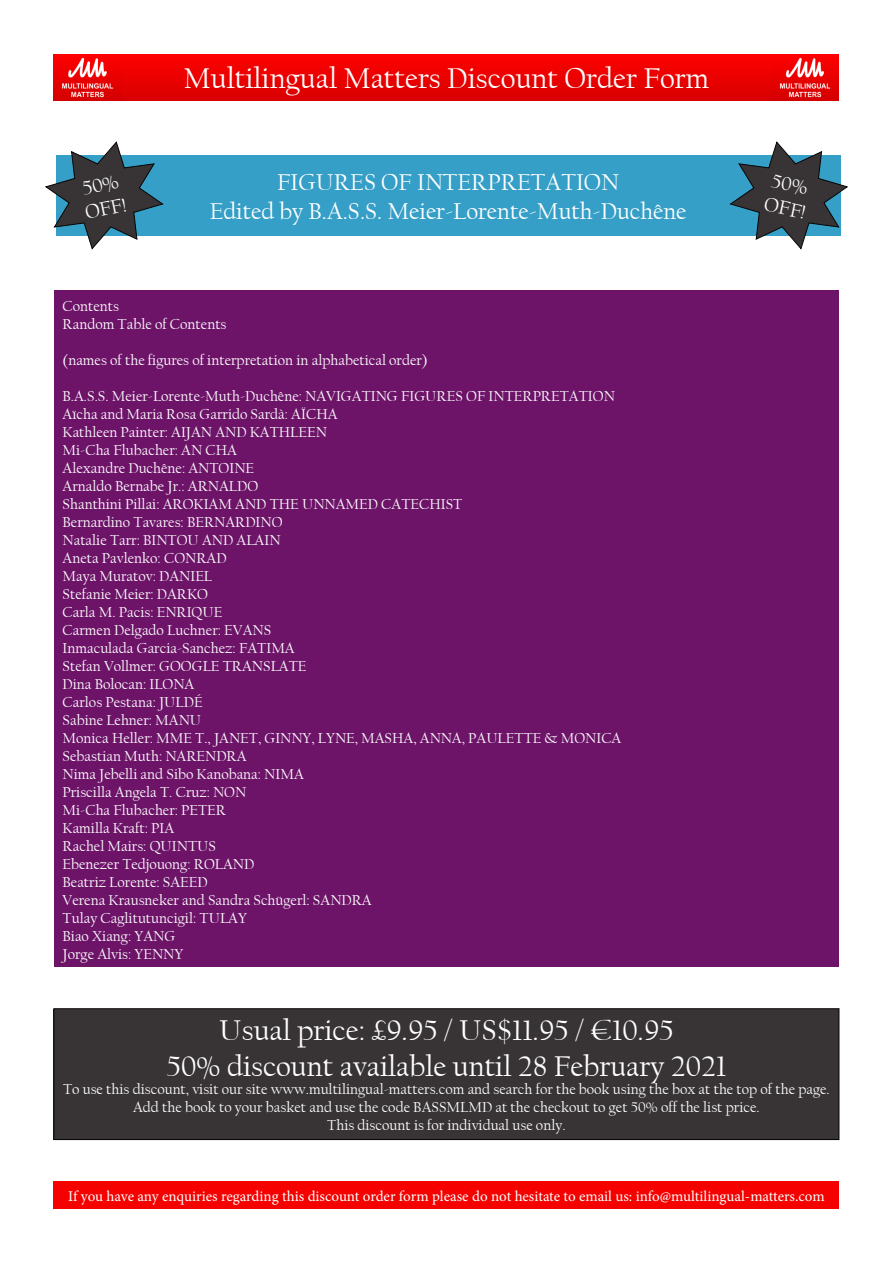
<style>
.page{position:relative;width:893px;height:1263px;background:#fff}
.page>*{position:absolute;margin:0;border:0;box-sizing:border-box;transform-origin:0 0}
.t1{font:30px "Californian FB";color:#fff}
.t2{font:24px "Californian FB";color:#fff}
.t3{font:20.4px/24.5px "Californian FB";color:#fff}
.t4{font:15px/18px "Californian FB";color:#fff;text-align:center}
.t5{font:15px "Minion Pro";letter-spacing:-.005em;color:#fff}
</style>
<div class="page">
<div style="left:54px;top:54px;width:785px;height:46px;background:linear-gradient(to bottom,#fd0100,#da0100)"></div>
<img style="left:54px;top:54px;width:67px;height:46px">
<img style="left:771px;top:54px;width:68px;height:46px">
<div style="left:54px;top:1181px;width:785px;height:28px;background:#f50100"></div>
<div style="left:54px;top:291px;width:785px;height:676px;background:#6d1469"></div>
<div style="left:56px;top:155px;width:784px;height:81px;background:#359fc7"></div>
<svg style="left:729px;top:141px;width:119px;height:109px"></svg>
<svg style="left:45px;top:141px;width:119px;height:109px"></svg>
<div style="left:54px;top:1009px;width:785px;height:130px;background:#383435"></div>
<div style="left:54px;top:1008px;width:785px;height:132px;border:1px solid #040503"></div>
<p class="t3" style="left:78px;top:177px;width:43px;rotate:-12deg">50%<br>OFF!</p>
<p class="t1" style="left:184px;top:62px;width:527px">Multilingual Matters Discount Order Form</p>
<p class="t2" style="left:277px;top:169px;width:343px">FIGURES OF INTERPRETATION</p>
<p class="t2" style="left:210px;top:198px;width:478px">Edited by B.A.S.S. Meier-Lorente-Muth-Duchêne</p>
<p class="t4" style="left:63px;top:297px;width:58px">Contents</p>
<p class="t4" style="left:63px;top:315px;width:165px">Random Table of Contents</p>
<p class="t4" style="left:63px;top:351px;width:367px">(names of the figures of interpretation in alphabetical order)</p>
<p class="t4" style="left:63px;top:387px;width:554px">B.A.S.S. Meier-Lorente-Muth-Duchêne: NAVIGATING FIGURES OF INTERPRETATION</p>
<p class="t4" style="left:63px;top:405px;width:276px">Aïcha and Maria Rosa Garrido Sardà: AÏCHA</p>
<p class="t4" style="left:63px;top:423px;width:266px">Kathleen Painter: AIJAN AND KATHLEEN</p>
<p class="t4" style="left:63px;top:441px;width:176px">Mi-Cha Flubacher: AN CHA</p>
<p class="t4" style="left:63px;top:459px;width:193px">Alexandre Duchêne: ANTOINE</p>
<p class="t4" style="left:63px;top:477px;width:197px">Arnaldo Bernabe Jr.: ARNALDO</p>
<p class="t4" style="left:63px;top:495px;width:401px">Shanthini Pillai: AROKIAM AND THE UNNAMED CATECHIST</p>
<p class="t4" style="left:63px;top:513px;width:221px">Bernardino Tavares: BERNARDINO</p>
<p class="t4" style="left:63px;top:531px;width:219px">Natalie Tarr: BINTOU AND ALAIN</p>
<p class="t4" style="left:63px;top:549px;width:166px">Aneta Pavlenko: CONRAD</p>
<p class="t4" style="left:63px;top:567px;width:151px">Maya Muratov: DANIEL</p>
<p class="t4" style="left:63px;top:585px;width:147px">Stefanie Meier: DARKO</p>
<p class="t4" style="left:63px;top:603px;width:161px">Carla M. Pacis: ENRIQUE</p>
<p class="t4" style="left:63px;top:621px;width:210px">Carmen Delgado Luchner: EVANS</p>
<p class="t4" style="left:63px;top:639px;width:234px">Inmaculada Garcia-Sanchez: FATIMA</p>
<p class="t4" style="left:63px;top:657px;width:245px">Stefan Vollmer: GOOGLE TRANSLATE</p>
<p class="t4" style="left:63px;top:675px;width:133px">Dina Bolocan: ILONA</p>
<p class="t4" style="left:63px;top:693px;width:142px">Carlos Pestana: JULDÉ</p>
<p class="t4" style="left:63px;top:711px;width:140px">Sabine Lehner: MANU</p>
<p class="t4" style="left:63px;top:729px;width:560px">Monica Heller: MME T., JANET, GINNY, LYNE, MASHA, ANNA, PAULETTE &amp; MONICA</p>
<p class="t4" style="left:63px;top:747px;width:186px">Sebastian Muth: NARENDRA</p>
<p class="t4" style="left:63px;top:765px;width:243px">Nima Jebelli and Sibo Kanobana: NIMA</p>
<p class="t4" style="left:63px;top:783px;width:185px">Priscilla Angela T. Cruz: NON</p>
<p class="t4" style="left:63px;top:801px;width:165px">Mi-Cha Flubacher: PETER</p>
<p class="t4" style="left:63px;top:819px;width:113px">Kamilla Kraft: PIA</p>
<p class="t4" style="left:63px;top:837px;width:155px">Rachel Mairs: QUINTUS</p>
<p class="t4" style="left:63px;top:855px;width:193px">Ebenezer Tedjouong: ROLAND</p>
<p class="t4" style="left:63px;top:873px;width:147px">Beatriz Lorente: SAEED</p>
<p class="t4" style="left:63px;top:891px;width:311px">Verena Krausneker and Sandra Schügerl: SANDRA</p>
<p class="t4" style="left:63px;top:909px;width:186px">Tulay Caglitutuncigil: TULAY</p>
<p class="t4" style="left:63px;top:927px;width:114px">Biao Xiang: YANG</p>
<p class="t4" style="left:63px;top:945px;width:122px">Jorge Alvis: YENNY</p>
<p class="t3" style="left:772px;top:168px;width:43px;rotate:12deg">50%<br>OFF!</p>
<p class="t1" style="left:219px;top:1014px;width:456px">Usual price: £9.95 / US$11.95 / €10.95</p>
<p class="t1" style="left:167px;top:1050px;width:561px">50% discount available until 28 February 2021</p>
<p class="t4" style="left:63px;top:1080px;width:768px">To use this discount, visit our site www.multilingual-matters.com and search for the book using the box at the top of the page.<br>Add the book to your basket and use the code BASSMLMD at the checkout to get 50% off the list price.</p>
<p class="t4" style="left:327px;top:1116px;width:240px">This discount is for individual use only.</p>
<p class="t5" style="left:68px;top:1186px;width:758px">If you have any enquiries regarding this discount order form please do not hesitate to email us: info@multilingual-matters.com</p>
</div>
